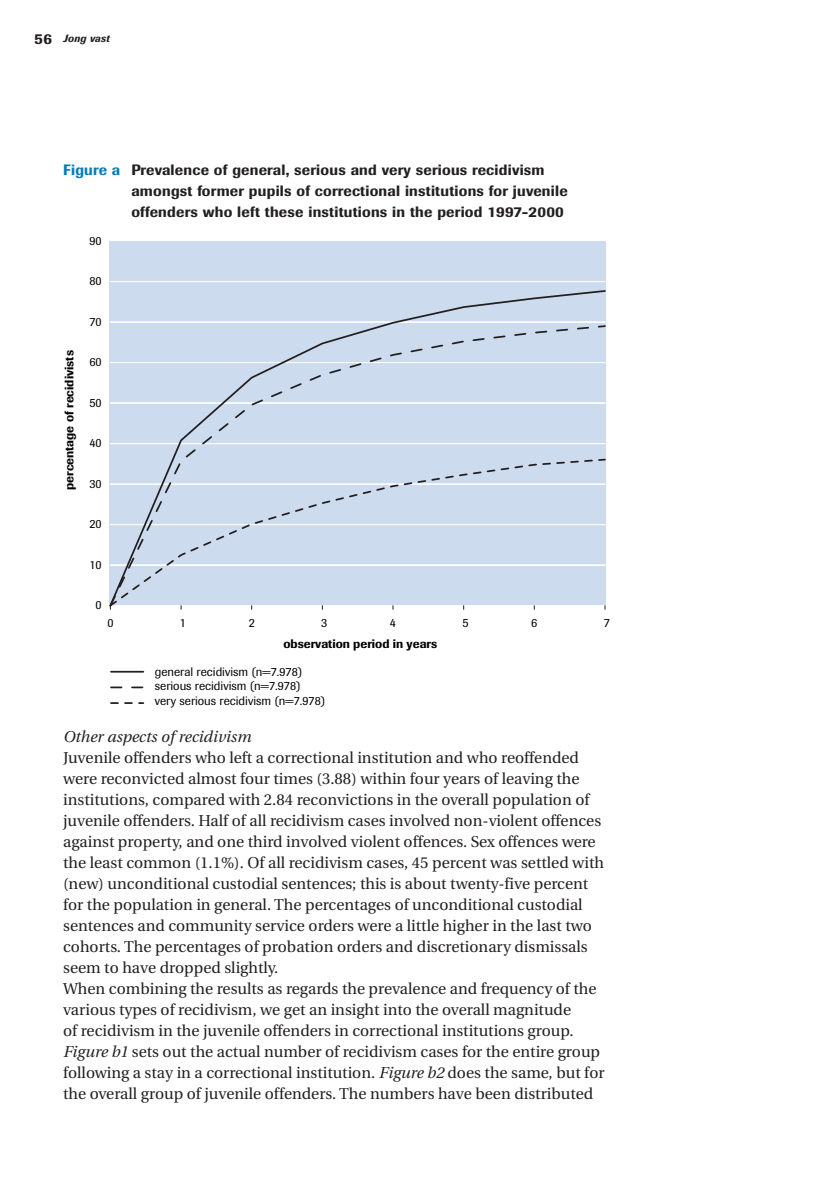
<style>
.page{position:relative;width:821px;height:1190px;background:#fff}
.page>*{position:absolute;margin:0;border:0;box-sizing:border-box;transform-origin:0 0}
.t1{font:15.75px/21px "Utopia";color:#231f20}
.t2{font:italic 15.75px "Utopia";color:#231f20}
.t3{font:500 14.88px/21px "Imago";letter-spacing:.015em;color:#231f20}
.t4{font:12.25px/14.7px "Supersonic TBSK";color:#000}
.t5{font:500 12.25px "Supersonic TBSK";color:#000}
.t6{font:italic 500 10.5px "Imago";letter-spacing:.015em;color:#231f20}
.s1{font-style:normal;font-size:14.88px}
.s2{color:#007cbb}
.s3{font-style:italic}
</style>
<div class="page">
<div style="left:109px;top:242px;width:496px;height:363px;background:#ccdbee"></div>
<hr style="left:110px;top:282px;width:495px;height:1px;background:#fff">
<div style="left:110px;top:281px;width:495px;height:1px;border:1px solid #fff"></div>
<svg style="left:110px;top:289px;width:496px;height:35px"></svg>
<svg style="left:110px;top:324px;width:496px;height:134px"></svg>
<svg style="left:109px;top:458px;width:497px;height:150px"></svg>
<hr style="left:111px;top:671px;width:32px;height:2px;background:#231f20">
<svg style="left:111px;top:687px;width:32px;height:1px"></svg>
<svg style="left:111px;top:702px;width:32px;height:2px"></svg>
<p class="t6" style="left:34px;top:35px;width:77px"><span class="s1">56</span> Jong vast</p>
<p class="t3" style="left:131px;top:161px;width:438px;text-indent:-68px"><span class="s2">Figure a</span> Prevalence of general, serious and very serious recidivism amongst former pupils of correctional institutions for juvenile offenders who left these institutions in the period 1997-2000</p>
<p class="t4" style="left:89px;top:234px;width:14px">90</p>
<p class="t4" style="left:89px;top:275px;width:14px">80</p>
<p class="t5" style="left:65px;top:490px;width:141px;rotate:-90deg">percentage of recidivists</p>
<p class="t4" style="left:89px;top:315px;width:14px">70</p>
<p class="t4" style="left:89px;top:356px;width:14px">60</p>
<p class="t4" style="left:89px;top:396px;width:14px">50</p>
<p class="t4" style="left:89px;top:437px;width:14px">40</p>
<p class="t4" style="left:89px;top:477px;width:14px">30</p>
<p class="t4" style="left:89px;top:518px;width:14px">20</p>
<p class="t4" style="left:89px;top:558px;width:14px">10</p>
<p class="t4" style="left:95px;top:599px;width:8px">0</p>
<p class="t4" style="left:107px;top:617px;width:8px">0</p>
<p class="t4" style="left:180px;top:617px;width:8px">1</p>
<p class="t4" style="left:249px;top:617px;width:8px">2</p>
<p class="t4" style="left:321px;top:617px;width:8px">3</p>
<p class="t4" style="left:390px;top:617px;width:8px">4</p>
<p class="t4" style="left:462px;top:617px;width:8px">5</p>
<p class="t4" style="left:531px;top:617px;width:8px">6</p>
<p class="t4" style="left:604px;top:617px;width:8px">7</p>
<p class="t5" style="left:283px;top:639px;width:155px">observation period in years</p>
<p class="t4" style="left:155px;top:665px;width:172px">general recidivism (n=7.978) serious recidivism (n=7.978)<br>very serious recidivism (n=7.978)</p>
<p class="t2" style="left:63px;top:730px;width:189px">Other aspects of recidivism</p>
<p class="t1" style="left:63px;top:748px;width:543px">Juvenile offenders who left a correctional institution and who reoffended were reconvicted almost four times (3.88) within four years of leaving the institutions, compared with 2.84 reconvictions in the overall population of juvenile offenders. Half of all recidivism cases involved non-violent offences against property, and one third involved violent offences. Sex offences were the least common (1.1%). Of all recidivism cases, 45 percent was settled with (new) unconditional custodial sentences; this is about twenty-five percent for the population in general. The percentages of unconditional custodial sentences and community service orders were a little higher in the last two cohorts. The percentages of probation orders and discretionary dismissals seem to have dropped slightly.<br>When combining the results as regards the prevalence and frequency of the various types of recidivism, we get an insight into the overall magnitude<br>of recidivism in the juvenile offenders in correctional institutions group.<br><span class="s3">Figure b1</span> sets out the actual number of recidivism cases for the entire group following a stay in a correctional institution. <span class="s3">Figure b2</span> does the same, but for the overall group of juvenile offenders. The numbers have been distributed</p>
</div>
